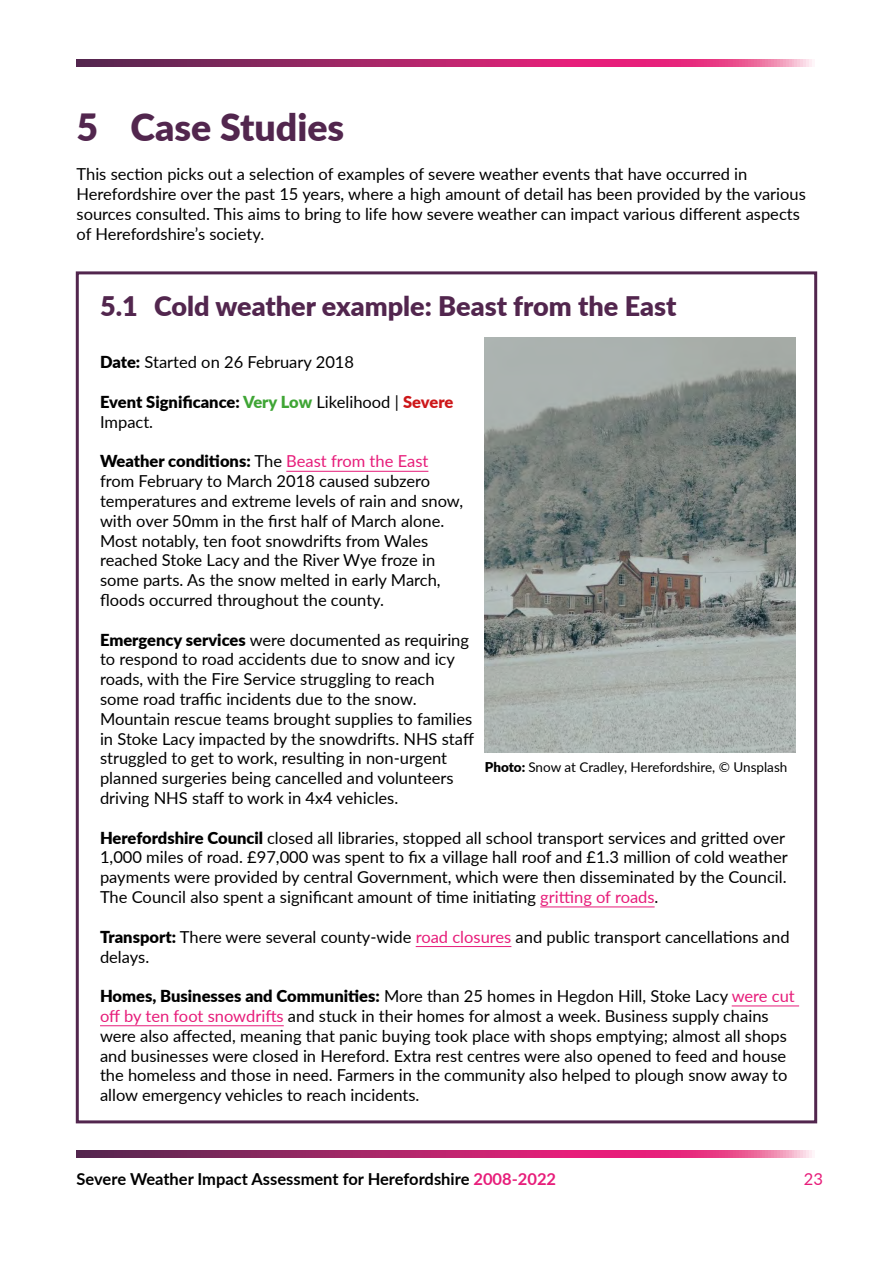
<style>
.page{position:relative;width:893px;height:1263px;background:#fff}
.page>*{position:absolute;margin:0;border:0;box-sizing:border-box;transform-origin:0 0}
.Heading{font:900 37.5px "Lato";color:#52264e}
.Subheading{font:900 27px "Lato";color:#52264e}
.t1{font:16.5px/19.8px "Lato";color:#000}
.t2{font:700 16.5px "Lato";color:#000}
.t3{font:900 16.5px/19.8px "Lato";color:#000}
.t4{font:16.5px "Lato";color:#e71d7a}
.t5{font:13.5px "Lato";color:#000}
.s1{font-weight:900}
.s2{color:#3fa535}
.s3{font-weight:400}
.s4{color:#cd1719}
.s5{color:#e71d7a}
</style>
<div class="page">
<svg style="left:77px;top:1150px;width:735px;height:7px;background:#b53172"></svg>
<svg style="left:77px;top:60px;width:735px;height:6px;background:#b53172"></svg>
<hr style="left:286px;top:471px;width:142px;height:1px;background:#e71d7a">
<hr style="left:540px;top:906px;width:115px;height:1px;background:#e71d7a">
<hr style="left:416px;top:946px;width:95px;height:1px;background:#e71d7a">
<hr style="left:732px;top:1005px;width:67px;height:1px;background:#e71d7a">
<hr style="left:100px;top:1025px;width:184px;height:1px;background:#e71d7a">
<div style="left:76px;top:271px;width:741px;height:852px;border:3px solid #52264e"></div>
<img style="left:485px;top:337px;width:310px;height:416px">
<p class="Heading" style="left:77px;top:99px;width:269px">5 Case Studies</p>
<p class="t1" style="left:77px;top:164px;width:731px">This section picks out a selection of examples of severe weather events that have occurred in Herefordshire over the past 15 years, where a high amount of detail has been provided by the various sources consulted. This aims to bring to life how severe weather can impact various different aspects of Herefordshire’s society.</p>
<p class="Subheading" style="left:100px;top:286px;width:578px">5.1 Cold weather example: Beast from the East</p>
<p class="t1" style="left:100px;top:352px;width:255px"><span class="s1">Date:</span> Started on 26 February 2018</p>
<p class="t3" style="left:100px;top:391px;width:355px">Event Significance: <span class="s2">Very Low</span> <span class="s3">Likelihood |</span> <span class="s4">Severe<br></span><span class="s3">Impact.</span></p>
<p class="t1" style="left:100px;top:451px;width:365px"><span class="s1">Weather conditions:</span> The <span class="s5">Beast from the East </span>from February to March 2018 caused subzero temperatures and extreme levels of rain and snow, with over 50mm in the first half of March alone.<br>Most notably, ten foot snowdrifts from Wales reached Stoke Lacy and the River Wye froze in some parts. As the snow melted in early March, floods occurred throughout the county.</p>
<p class="t1" style="left:100px;top:629px;width:375px"><span class="s1">Emergency services</span> were documented as requiring to respond to road accidents due to snow and icy roads, with the Fire Service struggling to reach some road traffic incidents due to the snow.<br>Mountain rescue teams brought supplies to families in Stoke Lacy impacted by the snowdrifts. NHS staff struggled to get to work, resulting in non-urgent planned surgeries being cancelled and volunteers driving NHS staff to work in 4x4 vehicles.</p>
<p class="t1" style="left:100px;top:827px;width:689px"><span class="s1">Herefordshire Council</span> closed all libraries, stopped all school transport services and gritted over 1,000 miles of road. £97,000 was spent to fix a village hall roof and £1.3 million of cold weather payments were provided by central Government, which were then disseminated by the Council.<br>The Council also spent a significant amount of time initiating <span class="s5">gritting of roads</span>.</p>
<p class="t1" style="left:100px;top:926px;width:691px"><span class="s1">Transport:</span> There were several county-wide <span class="s5">road closures</span> and public transport cancellations and delays.</p>
<p class="t1" style="left:100px;top:985px;width:696px"><span class="s1">Homes, Businesses and Communities:</span> More than 25 homes in Hegdon Hill, Stoke Lacy <span class="s5">were cut off by ten foot snowdrifts</span> and stuck in their homes for almost a week. Business supply chains were also affected, meaning that panic buying took place with shops emptying; almost all shops and businesses were closed in Hereford. Extra rest centres were also opened to feed and house the homeless and those in need. Farmers in the community also helped to plough snow away to allow emergency vehicles to reach incidents.</p>
<p class="t5" style="left:485px;top:757px;width:304px"><span class="s1">Photo:</span> Snow at Cradley, Herefordshire, © Unsplash</p>
<p class="t2" style="left:77px;top:1167px;width:481px">Severe Weather Impact Assessment for Herefordshire <span class="s5">2008-2022</span></p>
<p class="t4" style="left:804px;top:1167px;width:21px">23</p>
</div>
